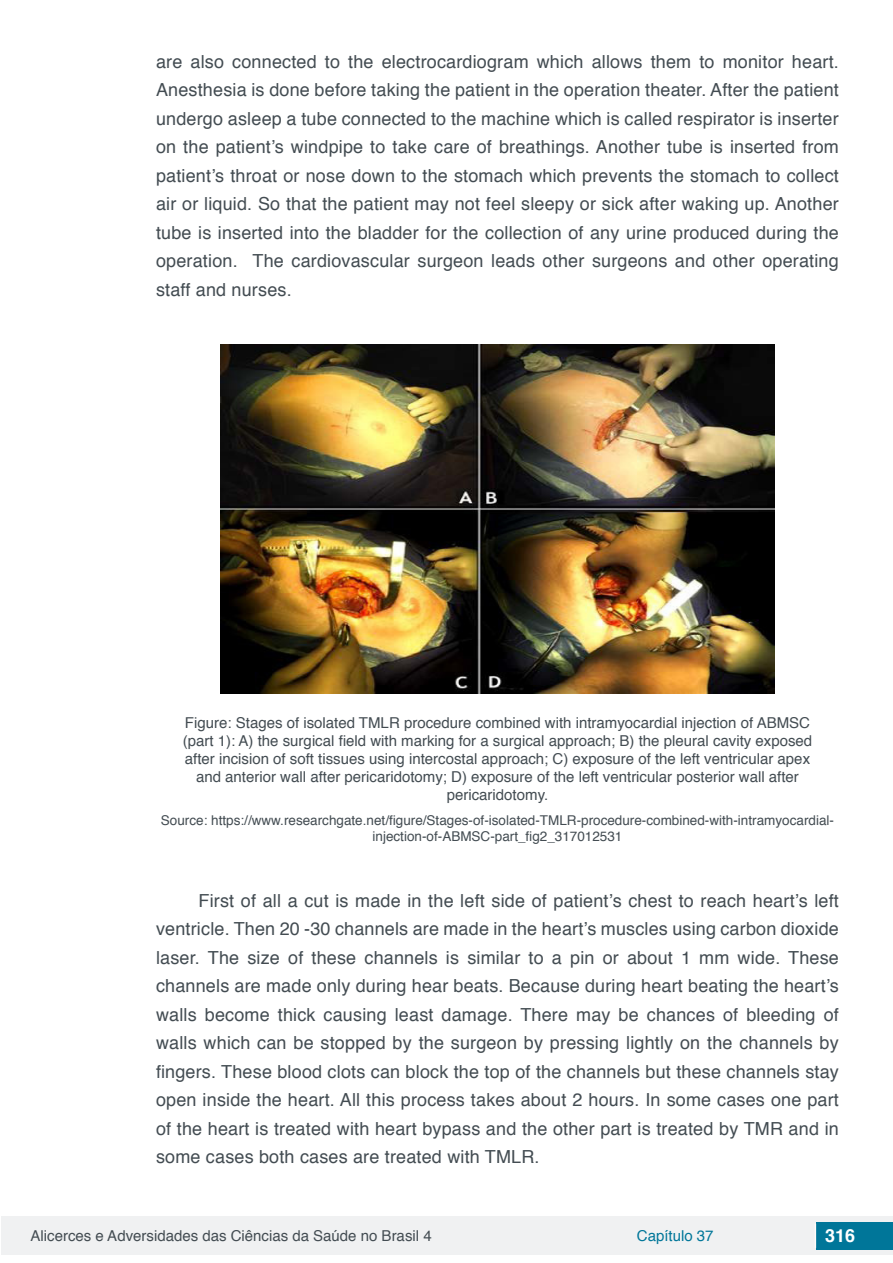
<style>
.page{position:relative;width:893px;height:1263px;background:#fff}
.page>*{position:absolute;margin:0;border:0;box-sizing:border-box;transform-origin:0 0}
.txt{font:18px/28.5px "Helvetica";letter-spacing:.01em;color:#434c52;text-align:justify}
.t1{font:700 18px "Helvetica";color:#fff}
.info_tab_gra_imag{font:15px/18px "Helvetica";color:#434c52;text-align:center}
.t2{font:15px "Helvetica";color:#007699}
.fonte_tab_gra_imag{font:13.5px/16.2px "Helvetica";color:#434c52;text-align:center}
</style>
<div class="page">
<div style="left:1px;top:1216px;width:891px;height:38px;background:#f0f1f2"></div>
<div style="left:816px;top:1222px;width:77px;height:27px;background:#007699"></div>
<svg style="left:815px;top:1224px;width:1px;height:24px"></svg>
<img style="left:220px;top:344px;width:555px;height:349px">
<p class="txt" style="left:156px;top:47px;width:684px">are also connected to the electrocardiogram which allows them to monitor heart.<br>Anesthesia is done before taking the patient in the operation theater. After the patient undergo asleep a tube connected to the machine which is called respirator is inserter on the patient’s windpipe to take care of breathings. Another tube is inserted from patient’s throat or nose down to the stomach which prevents the stomach to collect air or liquid. So that the patient may not feel sleepy or sick after waking up. Another tube is inserted into the bladder for the collection of any urine produced during the operation. The cardiovascular surgeon leads other surgeons and other operating staff and nurses.</p>
<p class="info_tab_gra_imag" style="left:183px;top:714px;width:631px">Figure: Stages of isolated TMLR procedure combined with intramyocardial injection of ABMSC (part 1): A) the surgical field with marking for a surgical approach; B) the pleural cavity exposed after incision of soft tissues using intercostal approach; C) exposure of the left ventricular apex and anterior wall after pericaridotomy; D) exposure of the left ventricular posterior wall after pericaridotomy.</p>
<p class="fonte_tab_gra_imag" style="left:161px;top:812px;width:674px">Source: https://www.researchgate.net/figure/Stages-of-isolated-TMLR-procedure-combined-with-intramyocardial&shy;injection-of-ABMSC-part_fig2_317012531</p>
<p class="txt" style="left:156px;top:886px;width:684px;text-indent:43px">First of all a cut is made in the left side of patient’s chest to reach heart’s left ventricle. Then 20 -30 channels are made in the heart’s muscles using carbon dioxide laser. The size of these channels is similar to a pin or about 1 mm wide. These channels are made only during hear beats. Because during heart beating the heart’s walls become thick causing least damage. There may be chances of bleeding of walls which can be stopped by the surgeon by pressing lightly on the channels by fingers. These blood clots can block the top of the channels but these channels stay open inside the heart. All this process takes about 2 hours. In some cases one part of the heart is treated with heart bypass and the other part is treated by TMR and in some cases both cases are treated with TMLR.</p>
<p class="info_tab_gra_imag" style="left:31px;top:1227px;width:403px">Alicerces e Adversidades das Ciências da Saúde no Brasil 4</p>
<p class="t2" style="left:637px;top:1224px;width:78px">Capítulo 37</p>
<p class="t1" style="left:825px;top:1221px;width:32px">316</p>
</div>
